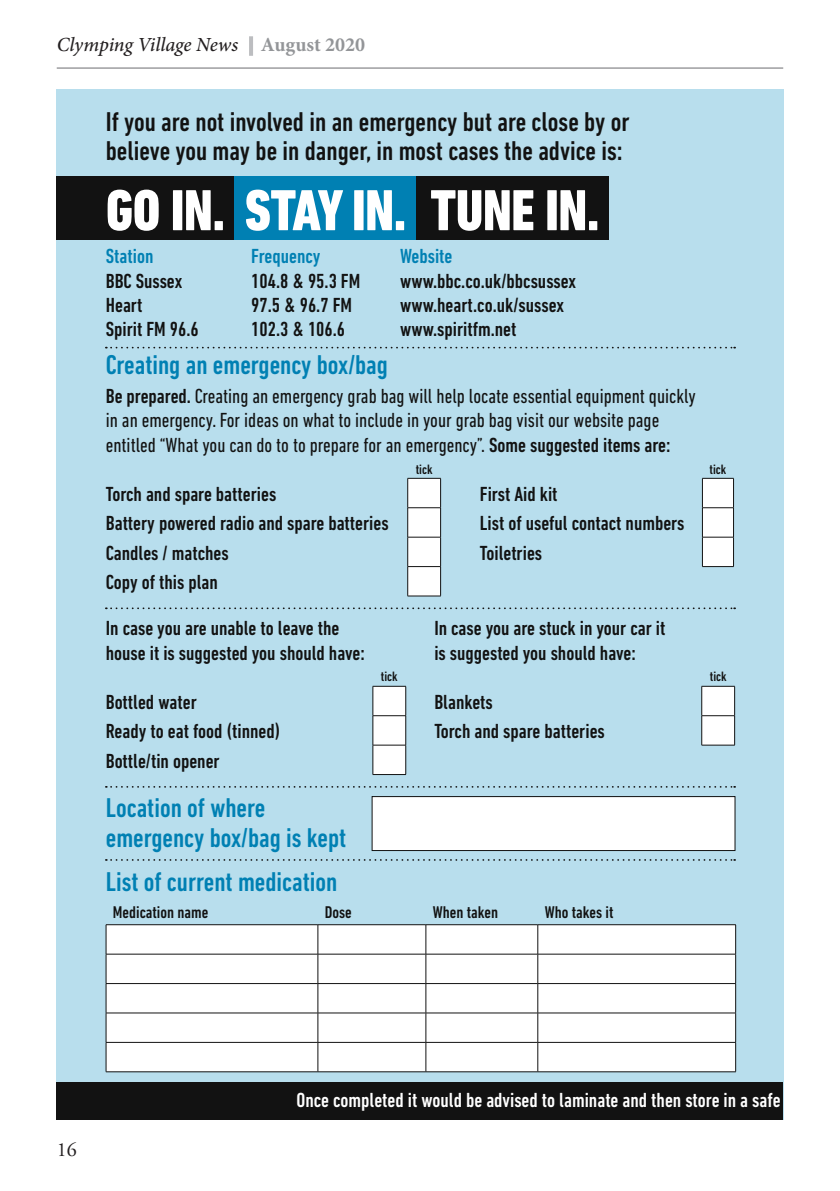
<style>
.page{position:relative;width:840px;height:1191px;background:#fff}
.page>*{position:absolute;margin:0;border:0;box-sizing:border-box;transform-origin:0 0}
.t1{font:800 condensed 58.8px "DIN Next LT Pro";letter-spacing:-.01em;color:#fff}
.t2{font:500 condensed 27.6px/29.4px "DIN Next LT Pro";color:#121212}
.t3{font:500 condensed 27.6px/29.4px "DIN Next LT Pro";color:#0080b3}
.t4{font:500 condensed 20.8px/29.4px "DIN Next LT Pro";color:#121212}
.t5{font:condensed 20.8px/24.2px "DIN Next LT Pro";color:#121212}
.t6{font:500 condensed 20.8px "DIN Next LT Pro";color:#fff}
.t7{font:500 condensed 20.8px "DIN Next LT Pro";color:#0080b3}
.t8{font:italic 500 20px "Minion Pro";letter-spacing:-.005em;color:#231f20}
.t9{font:20px "Adobe Garamond Pro";color:#231f20}
.t10{font:500 condensed 17.2px "DIN Next LT Pro";color:#121212}
.t11{font:500 condensed 13.8px "DIN Next LT Pro";color:#121212}
.s1{font-weight:700;font-style:normal;color:#939598}
.s2{font-weight:500}
</style>
<div class="page">
<div style="left:57px;top:90px;width:725px;height:1029px;background:#b8deed"></div>
<div style="left:366px;top:176px;width:242px;height:64px;background:#121212"></div>
<div style="left:181px;top:176px;width:234px;height:64px;background:#0080b3"></div>
<div style="left:57px;top:176px;width:177px;height:64px;background:#121212"></div>
<svg style="left:407px;top:478px;width:326px;height:118px"></svg>
<hr style="left:701px;top:566px;width:32px;height:1px;background:#121212">
<div style="left:107px;top:925px;width:628px;height:146px;background:#fff"></div>
<hr style="left:106px;top:924px;width:212px;height:1px;background:#121212">
<hr style="left:318px;top:924px;width:107px;height:1px;background:#121212">
<hr style="left:425px;top:924px;width:112px;height:1px;background:#121212">
<hr style="left:537px;top:924px;width:198px;height:1px;background:#121212">
<hr style="left:106px;top:953px;width:212px;height:1px;background:#121212">
<hr style="left:318px;top:953px;width:107px;height:1px;background:#121212">
<hr style="left:425px;top:953px;width:112px;height:1px;background:#121212">
<hr style="left:537px;top:953px;width:198px;height:1px;background:#121212">
<hr style="left:106px;top:983px;width:212px;height:1px;background:#121212">
<hr style="left:318px;top:983px;width:107px;height:1px;background:#121212">
<hr style="left:425px;top:983px;width:112px;height:1px;background:#121212">
<hr style="left:537px;top:983px;width:198px;height:1px;background:#121212">
<hr style="left:106px;top:1012px;width:212px;height:1px;background:#121212">
<hr style="left:318px;top:1012px;width:107px;height:1px;background:#121212">
<hr style="left:425px;top:1012px;width:112px;height:1px;background:#121212">
<hr style="left:537px;top:1012px;width:198px;height:1px;background:#121212">
<hr style="left:106px;top:1042px;width:212px;height:1px;background:#121212">
<svg style="left:106px;top:925px;width:1px;height:146px"></svg>
<hr style="left:318px;top:1042px;width:107px;height:1px;background:#121212">
<svg style="left:317px;top:925px;width:1px;height:146px"></svg>
<hr style="left:425px;top:1042px;width:112px;height:1px;background:#121212">
<svg style="left:425px;top:925px;width:1px;height:146px"></svg>
<hr style="left:537px;top:1042px;width:198px;height:1px;background:#121212">
<svg style="left:537px;top:925px;width:1px;height:146px"></svg>
<svg style="left:735px;top:925px;width:1px;height:146px"></svg>
<hr style="left:106px;top:1071px;width:212px;height:1px;background:#121212">
<hr style="left:318px;top:1071px;width:107px;height:1px;background:#121212">
<hr style="left:425px;top:1071px;width:112px;height:1px;background:#121212">
<hr style="left:537px;top:1071px;width:198px;height:1px;background:#121212">
<svg style="left:372px;top:686px;width:34px;height:88px;background:#eaebeb"></svg>
<hr style="left:372px;top:774px;width:34px;height:1px;background:#121212">
<svg style="left:701px;top:686px;width:33px;height:59px;background:#eeefef"></svg>
<hr style="left:701px;top:745px;width:33px;height:1px;background:#121212">
<svg style="left:106px;top:347px;width:628px;height:1px"></svg>
<svg style="left:106px;top:607px;width:628px;height:2px"></svg>
<svg style="left:106px;top:786px;width:628px;height:1px"></svg>
<svg style="left:106px;top:859px;width:628px;height:1px"></svg>
<div style="left:372px;top:796px;width:362px;height:54px;background:#fff"></div>
<div style="left:371px;top:796px;width:363px;height:54px;border:1px solid #121212"></div>
<div style="left:57px;top:1082px;width:725px;height:37px;background:#121212"></div>
<hr style="left:57px;top:68px;width:725px;height:1px;background:#6c6d70">
<hr style="left:249px;top:36px;width:4px;height:20px;background:#bcbdc0">
<p class="t8" style="left:57px;top:31px;width:310px">Clymping Village News <span class="s1">August 2020</span></p>
<p class="t2" style="left:106px;top:106px;width:525px">If you are not involved in an emergency but are close by or believe you may be in danger, in most cases the advice is:</p>
<p class="t1" style="left:106px;top:177px;width:495px">GO IN. STAY IN. TUNE IN.</p>
<p class="t7" style="left:106px;top:245px;width:49px">Station</p>
<p class="t7" style="left:251px;top:245px;width:71px">Frequency</p>
<p class="t7" style="left:400px;top:245px;width:54px">Website</p>
<p class="t4" style="left:106px;top:266px;width:78px">BBC Sussex</p>
<p class="t4" style="left:251px;top:266px;width:110px">104.8 &amp; 95.3 FM</p>
<p class="t4" style="left:400px;top:266px;width:177px">www.bbc.co.uk/bbcsussex</p>
<p class="t4" style="left:106px;top:290px;width:38px">Heart</p>
<p class="t4" style="left:251px;top:290px;width:102px">97.5 &amp; 96.7 FM</p>
<p class="t4" style="left:400px;top:290px;width:165px">www.heart.co.uk/sussex</p>
<p class="t4" style="left:106px;top:314px;width:94px">Spirit FM 96.6</p>
<p class="t4" style="left:251px;top:314px;width:95px">102.3 &amp; 106.6</p>
<p class="t4" style="left:400px;top:314px;width:118px">www.spiritfm.net</p>
<p class="t3" style="left:106px;top:350px;width:283px">Creating an emergency box/bag</p>
<p class="t5" style="left:106px;top:384px;width:591px"><span class="s2">Be prepared.</span> Creating an emergency grab bag will help locate essential equipment quickly in an emergency. For ideas on what to include in your grab bag visit our website page entitled “What you can do to to prepare for an emergency”. <span class="s2">Some suggested items are:</span></p>
<p class="t11" style="left:415px;top:461px;width:18px">tick</p>
<p class="t11" style="left:709px;top:461px;width:18px">tick</p>
<p class="t4" style="left:106px;top:479px;width:172px">Torch and spare batteries</p>
<p class="t4" style="left:479px;top:479px;width:79px">First Aid kit</p>
<p class="t4" style="left:106px;top:508px;width:284px">Battery powered radio and spare batteries</p>
<p class="t4" style="left:479px;top:508px;width:206px">List of useful contact numbers</p>
<p class="t4" style="left:106px;top:538px;width:124px">Candles / matches</p>
<p class="t4" style="left:479px;top:538px;width:64px">Toiletries</p>
<p class="t4" style="left:106px;top:567px;width:113px">Copy of this plan</p>
<p class="t4" style="left:106px;top:616px;width:260px;line-height:24.2px">In case you are unable to leave the house it is suggested you should have:</p>
<p class="t4" style="left:106px;top:687px;width:176px">Bottled water<br>Ready to eat food (tinned)<br>Bottle/tin opener</p>
<p class="t11" style="left:380px;top:669px;width:18px">tick</p>
<p class="t4" style="left:434px;top:616px;width:232px;line-height:24.2px">In case you are stuck in your car it is suggested you should have:</p>
<p class="t4" style="left:434px;top:687px;width:172px">Blankets<br>Torch and spare batteries</p>
<p class="t3" style="left:106px;top:793px;width:242px">Location of where emergency box/bag is kept</p>
<p class="t3" style="left:106px;top:867px;width:233px">List of current medication</p>
<p class="t10" style="left:113px;top:902px;width:97px">Medication name</p>
<p class="t10" style="left:324px;top:902px;width:28px">Dose</p>
<p class="t10" style="left:432px;top:902px;width:67px">When taken</p>
<p class="t10" style="left:544px;top:902px;width:70px">Who takes it</p>
<p class="t11" style="left:709px;top:669px;width:18px">tick</p>
<p class="t9" style="left:57px;top:1137px;width:21px">16</p>
<p class="t6" style="left:296px;top:1088px;width:545px">Once completed it would be advised to laminate and then store in a safe place, e.</p>
</div>
